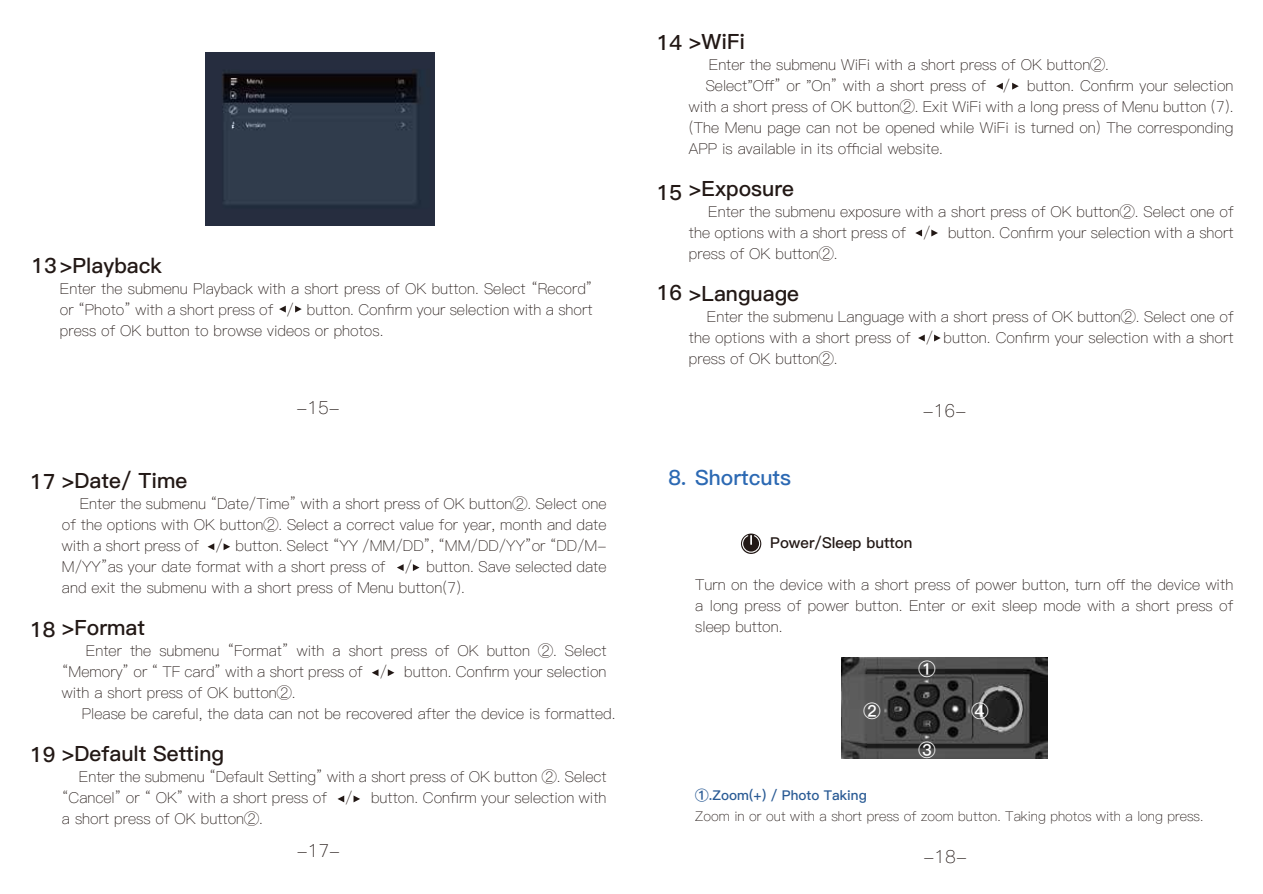
<style>
.page{position:relative;width:1263px;height:894px;background:#fff}
.page>*{position:absolute;margin:0;border:0;box-sizing:border-box;transform-origin:0 0}
.t1{font:21px "Ping Fang SC Bold";color:#221815}
.t2{font:21px "Ping Fang SC Bold";color:#2c69b3}
.t3{font:18px "Ping Fang SC Light";color:#221815}
.t4{font:17.1px "Ping Fang SC Bold";color:#fff}
.t5{font:15px/21px "Ping Fang SC Light";color:#221815;text-align:justify}
.t6{font:15px "Ping Fang SC Bold";color:#221815}
.t7{font:13.5px "Ping Fang SC Light";color:#221815}
.t8{font:13.5px "Ping Fang SC Bold";color:#2a5b95}
</style>
<div class="page">
<svg style="left:279px;top:305px;width:7px;height:7px"></svg>
<svg style="left:295px;top:305px;width:7px;height:7px"></svg>
<img style="left:206px;top:53px;width:229px;height:172px">
<svg style="left:741px;top:533px;width:20px;height:20px"></svg>
<img style="left:841px;top:657px;width:207px;height:101px">
<svg style="left:996px;top:83px;width:7px;height:7px"></svg>
<svg style="left:1012px;top:83px;width:7px;height:7px"></svg>
<svg style="left:915px;top:229px;width:7px;height:7px"></svg>
<svg style="left:931px;top:229px;width:7px;height:7px"></svg>
<svg style="left:918px;top:334px;width:7px;height:7px"></svg>
<svg style="left:934px;top:334px;width:7px;height:7px"></svg>
<svg style="left:338px;top:795px;width:6px;height:7px"></svg>
<svg style="left:354px;top:795px;width:6px;height:7px"></svg>
<svg style="left:372px;top:669px;width:7px;height:7px"></svg>
<svg style="left:388px;top:669px;width:6px;height:7px"></svg>
<svg style="left:397px;top:564px;width:7px;height:7px"></svg>
<svg style="left:413px;top:564px;width:7px;height:7px"></svg>
<svg style="left:208px;top:543px;width:6px;height:7px"></svg>
<svg style="left:224px;top:543px;width:6px;height:7px"></svg>
<h1 class="t1" style="left:32px;top:252px;width:132px">13&gt;Playback</h1>
<p class="t5" style="left:60px;top:277px;width:534px">Enter the submenu Playback with a short press of OK button. Select “Record” or “Photo” with a short press of / button. Confirm your selection with a short press of OK button to browse videos or photos.</p>
<p class="t3" style="left:297px;top:397px;width:45px">-15-</p>
<h1 class="t1" style="left:30px;top:468px;width:159px">17 &gt;Date/ Time</h1>
<p class="t5" style="left:62px;top:493px;width:546px;text-indent:18px">Enter the submenu “Date/Time” with a short press of OK button②. Select one of the options with OK button②. Select a correct value for year, month and date with a short press of / button. Select “YY /MM/DD”, “MM/DD/YY”or “DD/M-M/YY”as your date format with a short press of</p>
<p class="t5" style="left:62px;top:556px;width:546px;text-indent:343px">/ button. Save selected date and exit the submenu with a short press of Menu button(7).</p>
<h1 class="t1" style="left:30px;top:615px;width:116px">18 &gt;Format</h1>
<p class="t5" style="left:62px;top:640px;width:546px;text-indent:24px">Enter the submenu “Format” with a short press of OK button ②. Select “Memory” or “ TF card” with a short press of / button. Confirm your selection with a short press of OK button②.</p>
<p class="t5" style="left:82px;top:703px;width:535px">Please be careful, the data can not be recovered after the device is formatted.</p>
<h1 class="t1" style="left:30px;top:741px;width:196px">19 &gt;Default Setting</h1>
<p class="t5" style="left:62px;top:766px;width:546px;text-indent:17px">Enter the submenu “Default Setting” with a short press of OK button ②. Select “Cancel” or “ OK” with a short press of / button. Confirm your selection with a short press of OK button②.</p>
<h1 class="t1" style="left:657px;top:28px;width:90px">14 &gt;WiFi</h1>
<p class="t5" style="left:709px;top:54px;width:402px">Enter the submenu WiFi with a short press of OK button②.</p>
<p class="t5" style="left:706px;top:75px;width:529px">Select"Off” or "On” with a short press of / button. Confirm your selection</p>
<p class="t5" style="left:689px;top:96px;width:546px">with a short press of OK button②. Exit WiFi with a long press of Menu button (7).</p>
<p class="t5" style="left:689px;top:117px;width:546px">(The Menu page can not be opened while WiFi is turned on) The corresponding</p>
<p class="t5" style="left:689px;top:138px;width:256px">APP is available in its official website.</p>
<h1 class="t1" style="left:689px;top:175px;width:107px">&gt;Exposure</h1>
<p class="t5" style="left:689px;top:201px;width:546px;text-indent:19px">Enter the submenu exposure with a short press of OK button②. Select one of the options with a short press of / button. Confirm your selection with a short press of OK button②.</p>
<h1 class="t1" style="left:657px;top:280px;width:144px">16 &gt;Language</h1>
<p class="t5" style="left:689px;top:306px;width:546px;text-indent:18px">Enter the submenu Language with a short press of OK button②. Select one of the options with a short press of / button. Confirm your selection with a short press of OK button②.</p>
<h1 class="t1" style="left:657px;top:180px;width:27px">15</h1>
<h1 class="t2" style="left:668px;top:464px;width:124px">8. Shortcuts</h1>
<p class="t3" style="left:923px;top:400px;width:45px">-16-</p>
<p class="t6" style="left:770px;top:533px;width:144px">Power/Sleep button</p>
<p class="t5" style="left:695px;top:574px;width:540px">Turn on the device with a short press of power button, turn off the device with a long press of power button. Enter or exit sleep mode with a short press of sleep button.</p>
<p class="t4" style="left:919px;top:658px;width:19px">①</p>
<p class="t4" style="left:863px;top:700px;width:19px">②</p>
<p class="t4" style="left:971px;top:700px;width:19px">④</p>
<p class="t4" style="left:919px;top:739px;width:19px">③</p>
<p class="t8" style="left:695px;top:787px;width:173px">①.Zoom(+) / Photo Taking</p>
<p class="t7" style="left:695px;top:808px;width:510px">Zoom in or out with a short press of zoom button. Taking photos with a long press.</p>
<p class="t3" style="left:297px;top:839px;width:45px">-17-</p>
<p class="t3" style="left:924px;top:845px;width:45px">-18-</p>
</div>
